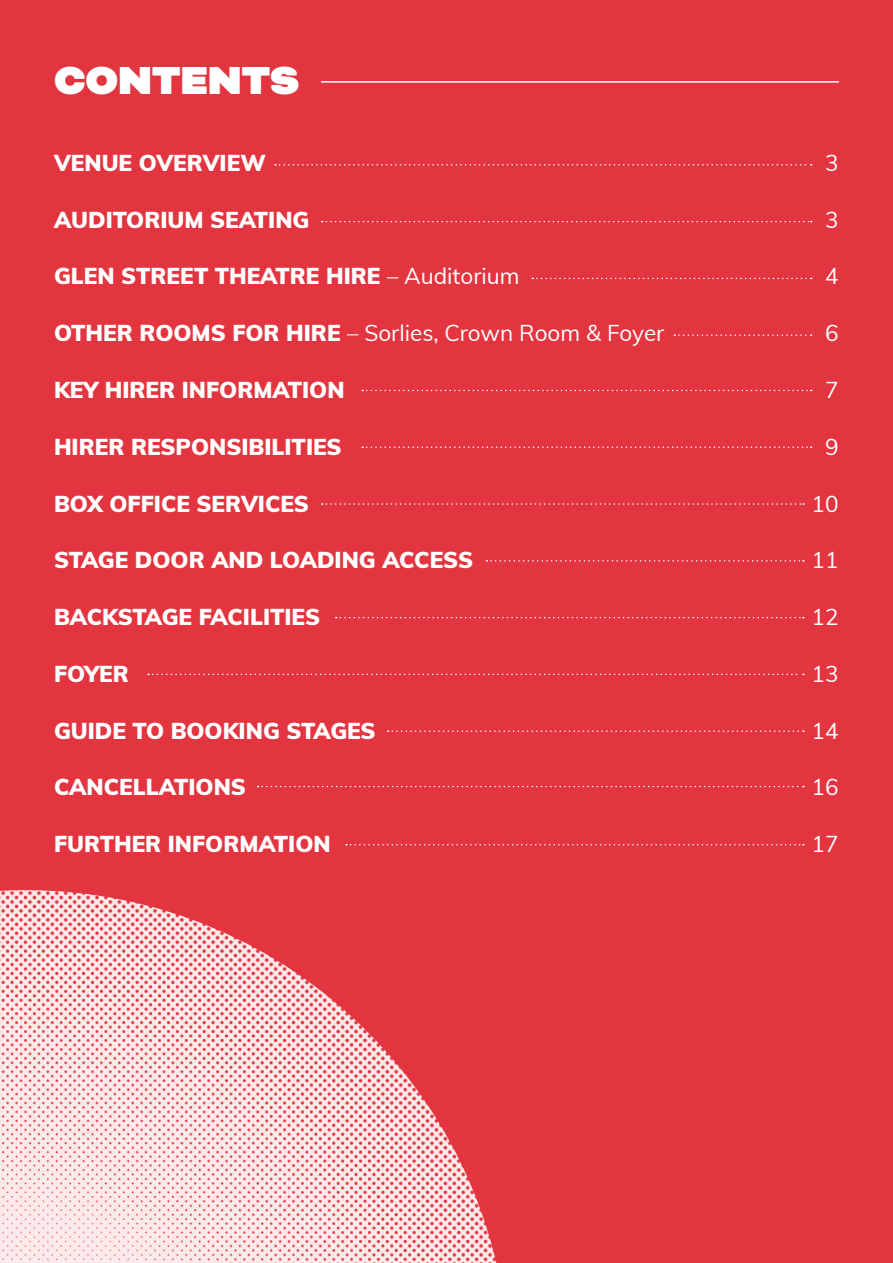
<style>
.page{position:relative;width:893px;height:1263px;background:#e3353f}
.page>*{position:absolute;margin:0;border:0;box-sizing:border-box;transform-origin:0 0}
.t1{font:900 45px "Bicyclette";color:#fff}
.t2{font:900 22.5px "Muli";color:#fff}
.t3{font:22.5px "Muli";color:#fff}
.s1{font-weight:400}
.s2{font-weight:900}
</style>
<div class="page">
<hr style="left:321px;top:81px;width:518px;height:2px;background:#fff">
<svg style="left:275px;top:164px;width:537px;height:2px"></svg>
<svg style="left:322px;top:221px;width:490px;height:1px"></svg>
<svg style="left:532px;top:278px;width:280px;height:1px"></svg>
<svg style="left:674px;top:334px;width:138px;height:2px"></svg>
<svg style="left:362px;top:390px;width:450px;height:1px"></svg>
<svg style="left:362px;top:446px;width:450px;height:2px"></svg>
<svg style="left:322px;top:503px;width:482px;height:2px"></svg>
<svg style="left:486px;top:560px;width:318px;height:2px"></svg>
<svg style="left:336px;top:617px;width:468px;height:1px"></svg>
<svg style="left:148px;top:674px;width:656px;height:1px"></svg>
<svg style="left:258px;top:786px;width:546px;height:1px"></svg>
<svg style="left:388px;top:730px;width:416px;height:2px"></svg>
<svg style="left:346px;top:844px;width:458px;height:1px"></svg>
<svg style="left:0;top:890px;width:497px;height:373px"></svg>
<h1 class="t1" style="left:54px;top:53px;width:247px">CONTENTS</h1>
<p class="t2" style="left:54px;top:146px;width:213px">VENUE OVERVIEW</p>
<p class="t3" style="left:825px;top:146px;width:15px">3</p>
<p class="t2" style="left:54px;top:203px;width:257px">AUDITORIUM SEATING</p>
<p class="t3" style="left:825px;top:203px;width:15px">3</p>
<p class="t2" style="left:54px;top:260px;width:467px">GLEN STREET THEATRE HIRE <span class="s1">– Auditorium</span></p>
<p class="t3" style="left:825px;top:260px;width:15px">4</p>
<p class="t3" style="left:54px;top:317px;width:612px"><span class="s2">OTHER ROOMS FOR HIRE</span> – Sorlies, Crown Room &amp; Foyer</p>
<p class="t3" style="left:825px;top:317px;width:15px">6</p>
<p class="t2" style="left:54px;top:373px;width:292px">KEY HIRER INFORMATION</p>
<p class="t3" style="left:825px;top:373px;width:15px">7</p>
<p class="t2" style="left:54px;top:430px;width:289px">HIRER RESPONSIBILITIES</p>
<p class="t3" style="left:825px;top:430px;width:15px">9</p>
<p class="t2" style="left:54px;top:487px;width:256px">BOX OFFICE SERVICES</p>
<p class="t3" style="left:812px;top:487px;width:28px">10</p>
<p class="t2" style="left:54px;top:544px;width:421px">STAGE DOOR AND LOADING ACCESS</p>
<p class="t3" style="left:812px;top:544px;width:28px">11</p>
<p class="t2" style="left:54px;top:600px;width:268px">BACKSTAGE FACILITIES</p>
<p class="t3" style="left:812px;top:601px;width:28px">12</p>
<p class="t2" style="left:54px;top:657px;width:76px">FOYER</p>
<p class="t3" style="left:812px;top:657px;width:28px">13</p>
<p class="t2" style="left:54px;top:714px;width:323px">GUIDE TO BOOKING STAGES</p>
<p class="t3" style="left:812px;top:714px;width:28px">14</p>
<p class="t2" style="left:54px;top:771px;width:194px">CANCELLATIONS</p>
<p class="t3" style="left:812px;top:771px;width:28px">16</p>
<p class="t2" style="left:54px;top:827px;width:278px">FURTHER INFORMATION</p>
<p class="t3" style="left:812px;top:828px;width:28px">17</p>
</div>
